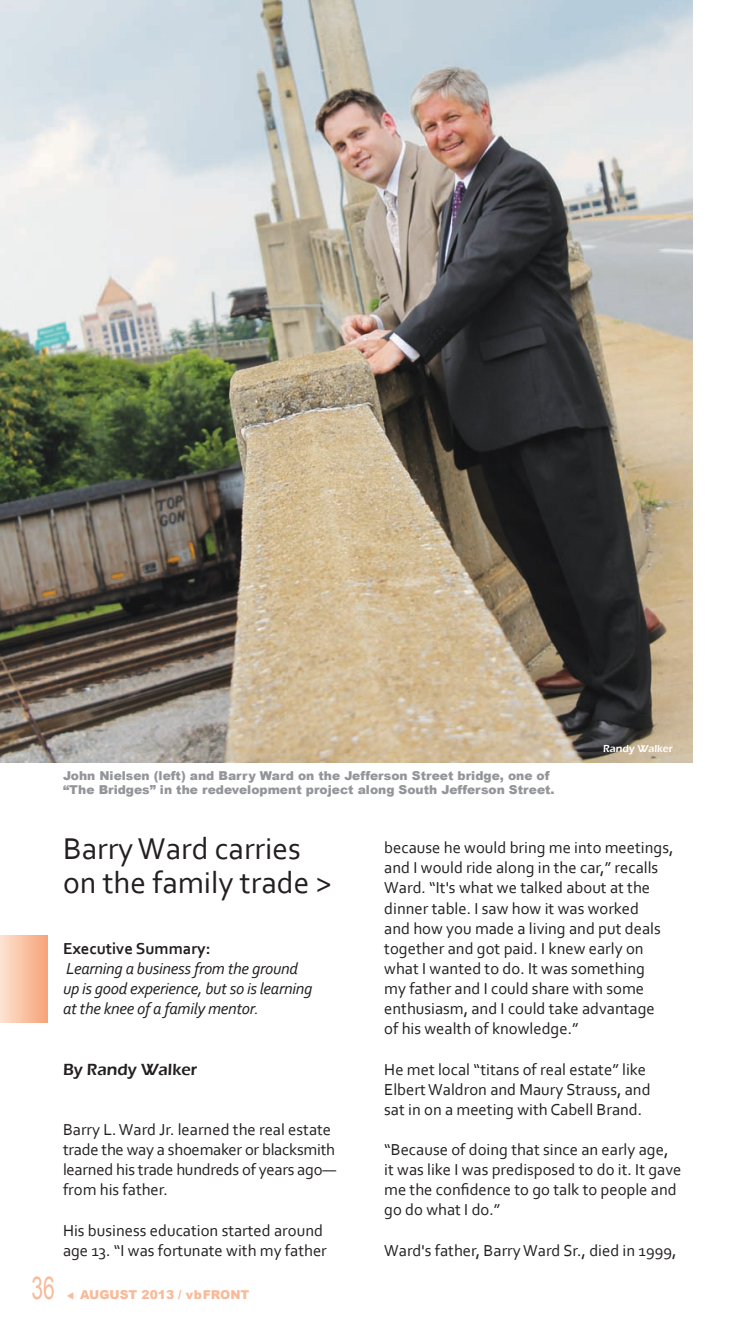
<style>
.page{position:relative;width:756px;height:1323px;background:#fff}
.page>*{position:absolute;margin:0;border:0;box-sizing:border-box;transform-origin:0 0}
.t1{font:31.5px/35px "Corbel";color:#231f20}
.t2{font:31.5px "Arial";color:#f8ba99;scale:.67 1}
.t3{font:16.62px/20.1px "Corbel";color:#231f20}
.t4{font:italic 16.62px/20.1px "Corbel";letter-spacing:-.015em;color:#231f20}
.t5{font:700 16.62px "Corbel";color:#231f20}
.t6{font:600 16.62px "Eras ITC";color:#231f20}
.t7{font:900 12.25px/14px "Arial";color:#939598}
.t8{font:900 12.25px "Arial";color:#f8ba99}
.t9{font:600 10.5px "Eras ITC";color:#fff}
</style>
<div class="page">
<div style="left:0;top:936px;width:47px;height:86px;background:linear-gradient(to right,#fde3d2,#f6a47a)"></div>
<img style="left:0;top:0;width:693px;height:763px">
<p class="t7" style="left:63px;top:768px;width:493px">John Nielsen (left) and Barry Ward on the Jefferson Street bridge, one of “The Bridges” in the redevelopment project along South Jefferson Street.</p>
<p class="t9" style="left:603px;top:742px;width:71px">Randy Walker</p>
<h1 class="t1" style="left:63px;top:833px;width:270px">Barry Ward carries on the family trade &gt;</h1>
<p class="t5" style="left:63px;top:942px;width:149px">Executive Summary:</p>
<p class="t4" style="left:63px;top:960px;width:251px">Learning a business from the ground up is good experience, but so is learning at the knee of a family mentor.</p>
<p class="t6" style="left:63px;top:1060px;width:136px">By Randy Walker</p>
<h1 class="t2" style="left:32px;top:1270px;width:36px">36</h1>
<p class="t3" style="left:63px;top:1121px;width:275px">Barry L. Ward Jr. learned the real estate trade the way a shoemaker or blacksmith learned his trade hundreds of years ago— from his father.</p>
<p class="t3" style="left:63px;top:1221px;width:265px">His business education started around age 13. “I was fortunate with my father</p>
<p class="t8" style="left:67px;top:1285px;width:184px">▼ AUGUST 2013 / vbFRONT</p>
<p class="t3" style="left:384px;top:839px;width:291px">because he would bring me into meetings, and I would ride along in the car,” recalls Ward. “It's what we talked about at the dinner table. I saw how it was worked<br>and how you made a living and put deals together and got paid. I knew early on what I wanted to do. It was something<br>my father and I could share with some enthusiasm, and I could take advantage<br>of his wealth of knowledge.”</p>
<p class="t3" style="left:384px;top:1060px;width:268px">He met local “titans of real estate” like<br>Elbert Waldron and Maury Strauss, and sat in on a meeting with Cabell Brand.</p>
<p class="t3" style="left:384px;top:1141px;width:299px">“Because of doing that since an early age, it was like I was predisposed to do it. It gave me the confidence to go talk to people and go do what I do.”</p>
<p class="t3" style="left:384px;top:1241px;width:294px">Ward's father, Barry Ward Sr., died in 1999,</p>
</div>
